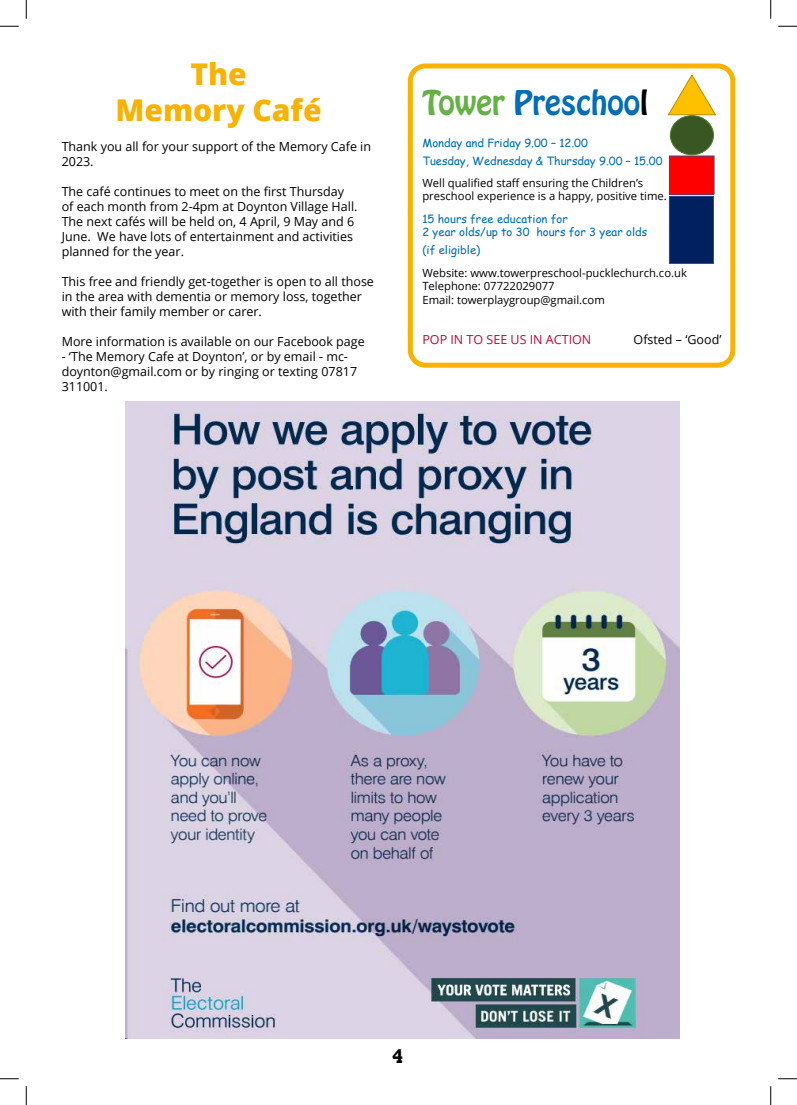
<style>
.page{position:relative;width:797px;height:1105px;background:#fff}
.page>*{position:absolute;margin:0;border:0;box-sizing:border-box;transform-origin:0 0}
.t1{font:30px "Hobo Std";color:#006eb8}
.t2{font:800 30px/36px "Open Sans";color:#fab200;text-align:center}
.t3{font:700 20px "Rockwell";color:#000}
.t4{font:12.5px/15px "Open Sans";color:#000}
.t5{font:12.5px "Open Sans";color:#c30830}
.t6{font:11.25px/13.5px "Open Sans";color:#000}
.t7{font:11.25px/18px "Comic Sans MS";color:#006eb8}
.s1{color:#64b145}
.s2{color:#000}
</style>
<div class="page">
<div style="left:408px;top:63px;width:327px;height:305px;border:5px solid #fab200;border-radius:15px"></div>
<svg style="left:668px;top:76px;width:48px;height:40px"></svg>
<div style="left:670px;top:116px;width:43px;height:39px;background:#385723;border-radius:50%"></div>
<div style="left:670px;top:115px;width:43px;height:40px;border:1px solid #507e32;border-radius:50%"></div>
<div style="left:669px;top:156px;width:45px;height:38px;background:#f00"></div>
<div style="left:669px;top:196px;width:44px;height:67px;background:#002060"></div>
<div style="left:669px;top:196px;width:44px;height:68px;border:1px solid #2f528f"></div>
<img style="left:125px;top:402px;width:554px;height:637px">
<svg style="left:0;top:25px;width:19px;height:2px"></svg>
<svg style="left:778px;top:25px;width:19px;height:2px"></svg>
<svg style="left:0;top:1078px;width:19px;height:1px"></svg>
<svg style="left:778px;top:1078px;width:19px;height:1px"></svg>
<svg style="left:25px;top:0;width:2px;height:19px"></svg>
<svg style="left:25px;top:1086px;width:2px;height:19px"></svg>
<svg style="left:770px;top:0;width:1px;height:19px"></svg>
<svg style="left:770px;top:1086px;width:1px;height:19px"></svg>
<h1 class="t2" style="left:116px;top:54px;width:207px">The<br>Memory Café</h1>
<p class="t4" style="left:62px;top:138px;width:311px">Thank you all for your support of the Memory Cafe in<br>2023.</p>
<p class="t4" style="left:62px;top:183px;width:297px">The café continues to meet on the first Thursday of each month from 2-4pm at Doynton Village Hall.<br>The next cafés will be held on, 4 April, 9 May and 6<br>June. We have lots of entertainment and activities planned for the year.</p>
<p class="t4" style="left:62px;top:273px;width:314px">This free and friendly get-together is open to all those in the area with dementia or memory loss, together with their family member or carer.</p>
<p class="t4" style="left:62px;top:333px;width:304px">More information is available on our Facebook page</p>
<p class="t4" style="left:62px;top:348px;width:297px">- ‘The Memory Cafe at Doynton’, or by email - mc&shy;doynton@gmail.com or by ringing or texting 07817<br>311001.</p>
<h1 class="t1" style="left:422px;top:82px;width:227px"><span class="s1">Tower</span> Preschoo<span class="s2">l</span></h1>
<p class="t7" style="left:422px;top:133px;width:242px">Monday and Friday 9.00 – 12.00<br>Tuesday, Wednesday &amp; Thursday 9.00 – 15.00</p>
<p class="t6" style="left:422px;top:176px;width:246px">Well qualified staff ensuring the Children’s preschool experience is a happy, positive time.</p>
<p class="t7" style="left:422px;top:212px;width:226px;line-height:13.5px">15 hours free education for<br>2 year olds/up to 30 hours for 3 year olds</p>
<p class="t7" style="left:422px;top:241px;width:59px">(if eligible)</p>
<p class="t6" style="left:422px;top:266px;width:266px">Website: www.towerpreschool-pucklechurch.co.uk<br>Telephone: 07722029077<br>Email: towerplaygroup@gmail.com</p>
<p class="t5" style="left:422px;top:331px;width:170px">POP IN TO SEE US IN ACTION</p>
<p class="t4" style="left:633px;top:332px;width:89px">Ofsted – ‘Good’</p>
<h2 class="t3" style="left:392px;top:1044px;width:13px">4</h2>
</div>
